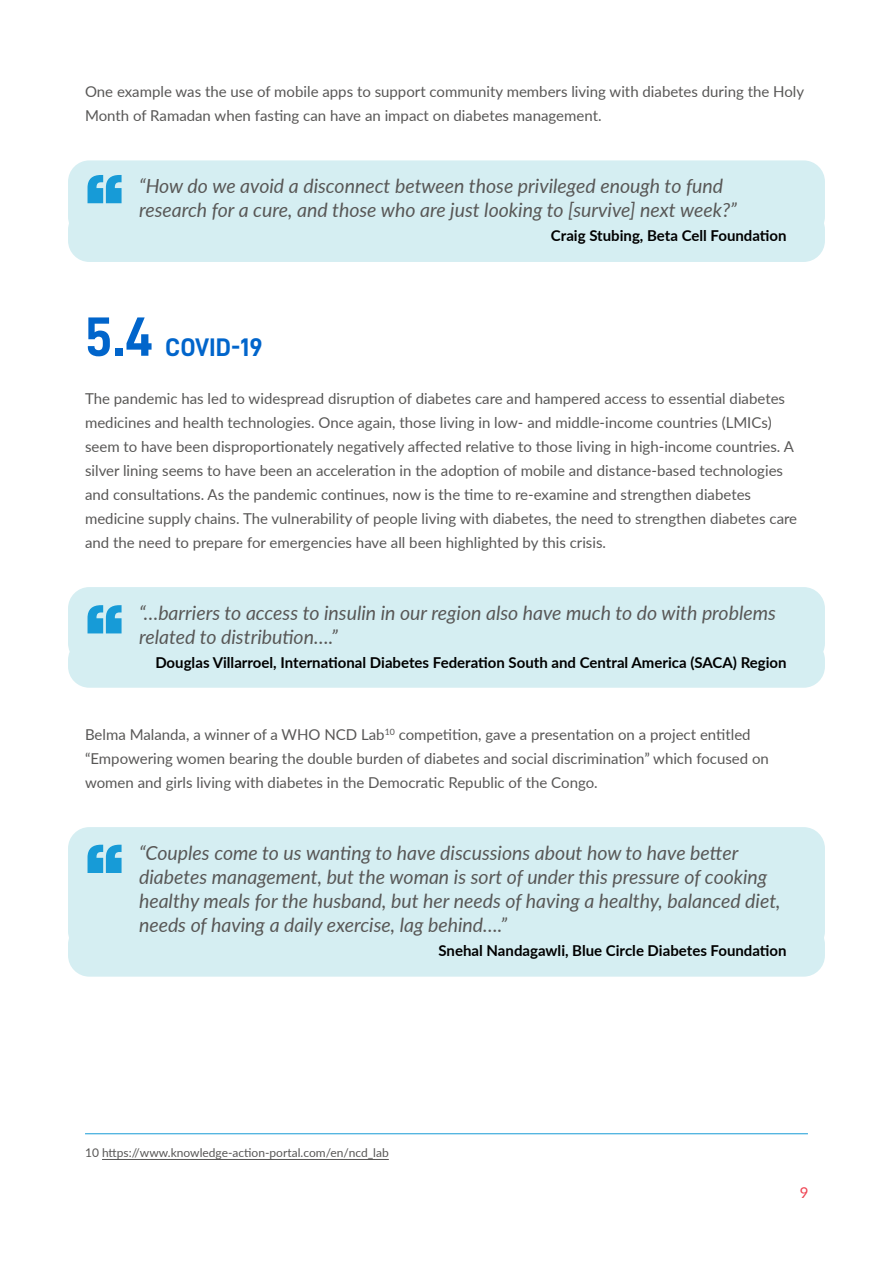
<style>
.page{position:relative;width:893px;height:1263px;background:#fff}
.page>*{position:absolute;margin:0;border:0;box-sizing:border-box;transform-origin:0 0}
.t1{font:900 69px "Helvetica Now Display";color:#179bd7}
.t2{font:25.5px "D DIN Bold";color:#0165cb}
.t3{font:italic 19.5px/24px "Lato";color:#585756}
.t4{font:15px/24px "Lato";color:#585756}
.t5{font:700 15px "Lato";color:#000}
.t6{font:15px "Lato";color:#ef4251}
.t7{font:12px "Lato";color:#585756}
.s1{font-size:55.5px}
</style>
<div class="page">
<div style="left:68px;top:160px;width:757px;height:78px;background:#d5eef2;border-radius:21px"></div>
<div style="left:68px;top:208px;width:757px;height:54px;background:#d5eef2;border-radius:21px"></div>
<div style="left:68px;top:587px;width:757px;height:78px;background:#d5eef2;border-radius:21px"></div>
<div style="left:68px;top:639px;width:757px;height:49px;background:#d5eef2;border-radius:21px"></div>
<div style="left:68px;top:827px;width:757px;height:126px;background:#d5eef2;border-radius:21px"></div>
<div style="left:68px;top:923px;width:757px;height:54px;background:#d5eef2;border-radius:21px"></div>
<hr style="left:85px;top:1133px;width:723px;height:1px;background:#179bd7">
<hr style="left:102px;top:1159px;width:287px;height:1px;background:#585756">
<p class="t4" style="left:85px;top:79px;width:721px">One example was the use of mobile apps to support community members living with diabetes during the Holy<br>Month of Ramadan when fasting can have an impact on diabetes management.</p>
<h1 class="t1" style="left:85px;top:150px;width:40px">“</h1>
<h3 class="t3" style="left:139px;top:173px;width:599px">“How do we avoid a disconnect between those privileged enough to fund research for a cure, and those who are just looking to [survive] next week?”</h3>
<p class="t5" style="left:551px;top:225px;width:237px">Craig Stubing, Beta Cell Foundation</p>
<h2 class="t2" style="left:85px;top:333px;width:179px"><span class="s1">5.4</span> COVID-19</h2>
<p class="t4" style="left:85px;top:386px;width:714px">The pandemic has led to widespread disruption of diabetes care and hampered access to essential diabetes medicines and health technologies. Once again, those living in low- and middle-income countries (LMICs) seem to have been disproportionately negatively affected relative to those living in high-income countries. A silver lining seems to have been an acceleration in the adoption of mobile and distance-based technologies and consultations. As the pandemic continues, now is the time to re-examine and strengthen diabetes medicine supply chains. The vulnerability of people living with diabetes, the need to strengthen diabetes care and the need to prepare for emergencies have all been highlighted by this crisis.</p>
<h1 class="t1" style="left:85px;top:581px;width:40px">“</h1>
<h3 class="t3" style="left:139px;top:600px;width:638px">“…barriers to access to insulin in our region also have much to do with problems related to distribution….”</h3>
<p class="t5" style="left:155px;top:651px;width:633px">Douglas Villarroel, International Diabetes Federation South and Central America (SACA) Region</p>
<p class="t4" style="left:85px;top:722px;width:685px">Belma Malanda, a winner of a WHO NCD Lab<sup>10</sup> competition, gave a presentation on a project entitled “Empowering women bearing the double burden of diabetes and social discrimination” which focused on women and girls living with diabetes in the Democratic Republic of the Congo.</p>
<h1 class="t1" style="left:85px;top:820px;width:40px">“</h1>
<p class="t3" style="left:139px;top:840px;width:643px">“Couples come to us wanting to have discussions about how to have better diabetes management, but the woman is sort of under this pressure of cooking healthy meals for the husband, but her needs of having a healthy, balanced diet, needs of having a daily exercise, lag behind….”</p>
<p class="t5" style="left:439px;top:939px;width:350px">Snehal Nandagawli, Blue Circle Diabetes Foundation</p>
<p class="t7" style="left:85px;top:1144px;width:305px">10 https://www.knowledge-action-portal.com/en/ncd_lab</p>
<p class="t6" style="left:800px;top:1182px;width:10px">9</p>
</div>
